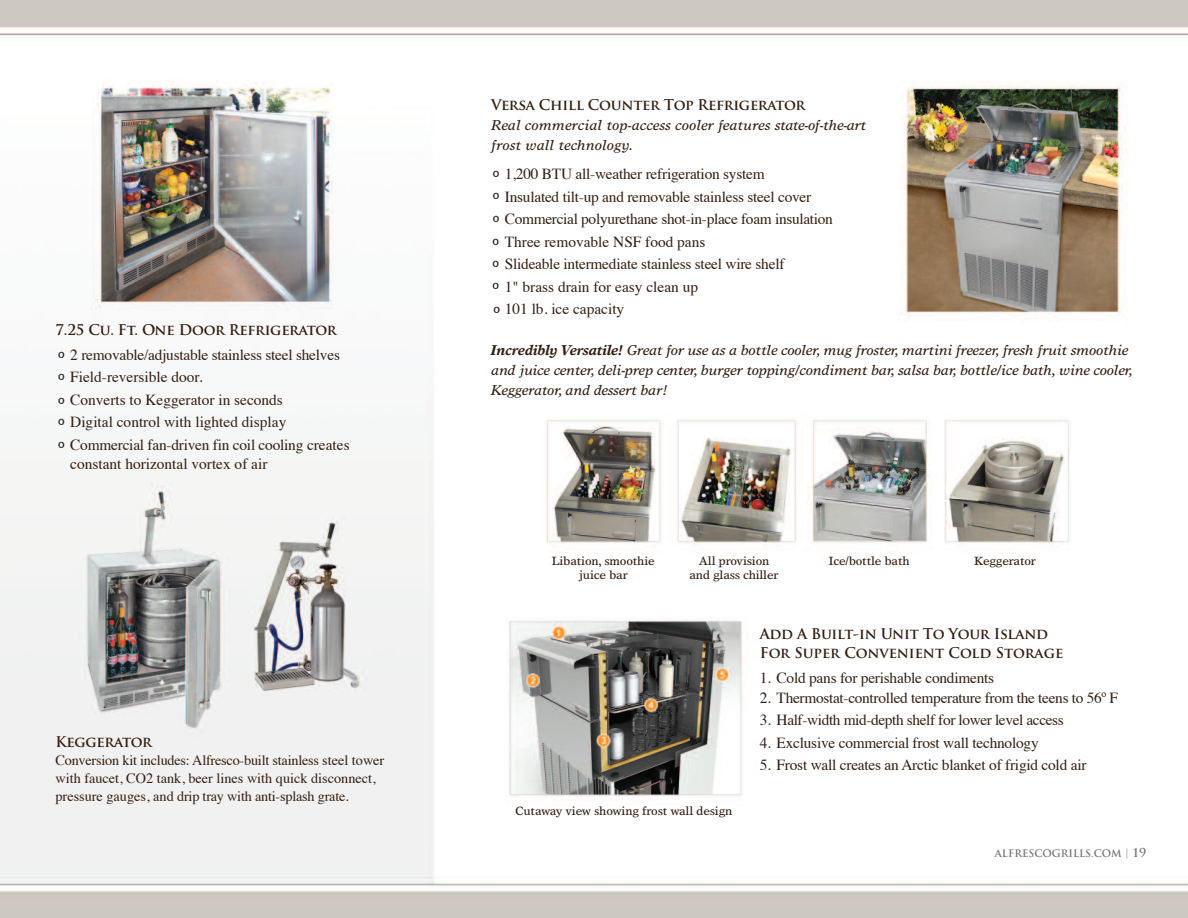
<style>
.page{position:relative;width:1188px;height:918px;background:#fff}
.page>*{position:absolute;margin:0;border:0;box-sizing:border-box;transform-origin:0 0}
.t1{font:18px/22.5px "Helvetica";color:#231f20}
.t2{font:15.3px/22.5px "Times";letter-spacing:-.015em;color:#341d10}
.t3{font:700 14.4px/19.5px "Trajan Pro";letter-spacing:-.015em;color:#341d10}
.t4{font:italic 14.25px/20.2px "Times Europa";letter-spacing:-.005em;color:#341d10}
.t5{font:14.25px/18px "Times";letter-spacing:-.01em;color:#341d10}
.t6{font:italic 14.25px/20.2px "Times Europa";letter-spacing:.015em;color:#341d10}
.t7{font:11.85px/14.2px "Times Europa";letter-spacing:-.015em;color:#341d10;text-align:center}
.t8{font:700 10.2px "Trajan Pro";color:#737474}
.t9{font:700 10.2px "Trajan Pro";color:#8f939a}
.s1{font-family:"Helvetica";font-size:18px;color:#231f20}
.s2{font-weight:700}
.s3{font-size:12px}
</style>
<div class="page">
<img style="left:0;top:0;width:1188px;height:918px">
<p class="t3" style="left:56px;top:320px;width:283px">7.25 Cu. Ft. One Door Refrigerator</p>
<p class="t2" style="left:70px;top:344px;width:281px;text-indent:-12px"><span class="s1">º</span> 2 removable/adjustable stainless steel shelves Field-reversible door.<br>Converts to Keggerator in seconds<br>Digital control with lighted display Commercial fan-driven fin coil cooling creates</p>
<p class="t2" style="left:70px;top:454px;width:199px">constant horizontal vortex of air</p>
<p class="t1" style="left:58px;top:371px;width:8px;line-height:23.2px">º º</p>
<p class="t1" style="left:58px;top:415px;width:8px;line-height:23.4px">º º</p>
<p class="t3" style="left:56px;top:732px;width:98px">Keggerator</p>
<p class="t5" style="left:55px;top:752px;width:330px">Conversion kit includes: Alfresco-built stainless steel tower with faucet, CO2 tank, beer lines with quick disconnect, pressure gauges, and drip tray with anti-splash grate.</p>
<p class="t3" style="left:491px;top:95px;width:316px">Versa Chill Counter Top Refrigerator</p>
<p class="t6" style="left:491px;top:116px;width:376px">Real commercial top-access cooler features state-of-the-art frost wall technology.</p>
<p class="t2" style="left:505px;top:164px;width:330px;text-indent:-12px"><span class="s1">º</span> 1,200 BTU all-weather refrigeration system<br>Insulated tilt-up and removable stainless steel cover Commercial polyurethane shot-in-place foam insulation Three removable NSF food pans<br>Slideable intermediate stainless steel wire shelf<br>1" brass drain for easy clean up<br>101 lb. ice capacity</p>
<p class="t1" style="left:493px;top:190px;width:8px;text-align:justify">º º º º º</p>
<p class="t1" style="left:494px;top:303px;width:8px">º</p>
<p class="t4" style="left:491px;top:341px;width:643px"><span class="s2">Incredibly Versatile!</span> Great for use as a bottle cooler, mug froster, martini freezer, fresh fruit smoothie and juice center, deli-prep center, burger topping/condiment bar, salsa bar, bottle/ice bath, wine cooler,<br>Keggerator, and dessert bar!</p>
<p class="t7" style="left:552px;top:555px;width:105px">Libation, smoothie juice bar</p>
<p class="t7" style="left:689px;top:555px;width:91px">All provision and glass chiller</p>
<p class="t7" style="left:829px;top:555px;width:82px">Ice/bottle bath</p>
<p class="t7" style="left:974px;top:555px;width:64px">Keggerator</p>
<p class="t7" style="left:515px;top:805px;width:219px">Cutaway view showing frost wall design</p>
<p class="t3" style="left:760px;top:624px;width:305px">Add A Built-in Unit To Your Island<br>For Super Convenient Cold Storage</p>
<p class="t2" style="left:760px;top:668px;width:236px">1. Cold pans for perishable condiments</p>
<p class="t2" style="left:760px;top:688px;width:360px">2. Thermostat-controlled temperature from the teens to 56º F</p>
<p class="t2" style="left:760px;top:710px;width:306px">3. Half-width mid-depth shelf for lower level access</p>
<p class="t2" style="left:760px;top:733px;width:280px">4. Exclusive commercial frost wall technology</p>
<p class="t2" style="left:760px;top:755px;width:328px">5. Frost wall creates an Arctic blanket of frigid cold air</p>
<p class="t8" style="left:995px;top:848px;width:153px">ALFRESCOGRILLS.COM <span class="s3">19</span></p>
<p class="t9" style="left:1124px;top:846px;width:7px">|</p>
</div>
